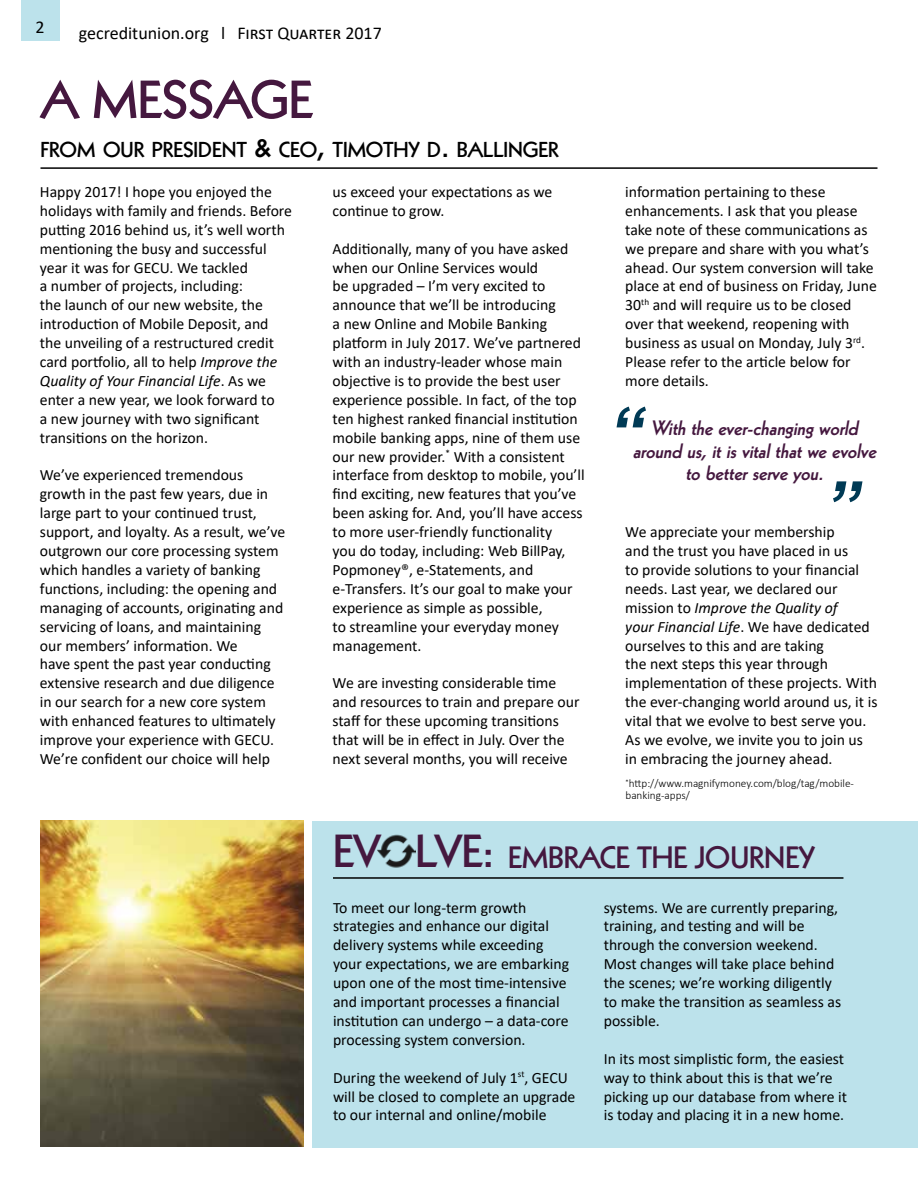
<style>
.page{position:relative;width:918px;height:1188px;background:#fff}
.page>*{position:absolute;margin:0;border:0;box-sizing:border-box;transform-origin:0 0}
.t1{font:italic 700 70.2px "Arial";color:#003a55}
.t2{font:800 51.9px "Kabel LT Std";color:#45183f}
.t3{font:800 30px "Kabel LT Std";color:#45183f}
.t4{font:800 21px "Kabel LT Std";color:#000}
.t5{font:italic 800 20.25px/22.5px "Kabel LT Std";color:#45183f;text-align:center}
.t6{font:18px "Calibri";color:#000}
.t7{font:15.75px/18.9px "Calibri";color:#000}
.t8{font:300 11.25px/11.2px "Calibri";color:#000}
.s1{font-size:30px}
.s2{font-style:italic}
.s3{font-size:45px}
</style>
<div class="page">
<div style="left:21px;top:0;width:38px;height:40px;background:#bce2eb"></div>
<hr style="left:40px;top:167px;width:838px;height:2px;background:#000">
<div style="left:313px;top:821px;width:605px;height:327px;background:#bce2eb"></div>
<hr style="left:333px;top:877px;width:510px;height:2px;background:#000">
<img style="left:377px;top:834px;width:39px;height:34px">
<img style="left:40px;top:821px;width:263px;height:325px">
<p class="t6" style="left:36px;top:15px;width:11px">2</p>
<p class="t6" style="left:79px;top:21px;width:305px">gecreditunion.org l First Quarter 2017</p>
<h2 class="t2" style="left:40px;top:70px;width:274px">A MESSAGE</h2>
<h3 class="t4" style="left:40px;top:138px;width:520px">FROM OUR PRESIDENT <span class="s1">&amp;</span> CEO<span class="s1">,</span> TIMOTHY D<span class="s1">.</span> BALLINGER</h3>
<p class="t7" style="left:40px;top:182px;width:254px">Happy 2017! I hope you enjoyed the holidays with family and friends. Before putting 2016 behind us, it’s well worth mentioning the busy and successful year it was for GECU. We tackled<br>a number of projects, including:<br>the launch of our new website, the introduction of Mobile Deposit, and the unveiling of a restructured credit card portfolio, all to help <span class="s2">Improve the Quality of Your Financial Life</span>. As we enter a new year, we look forward to<br>a new journey with two significant transitions on the horizon.</p>
<p class="t7" style="left:40px;top:465px;width:247px">We’ve experienced tremendous growth in the past few years, due in large part to your continued trust, support, and loyalty. As a result, we’ve outgrown our core processing system which handles a variety of banking functions, including: the opening and managing of accounts, originating and servicing of loans, and maintaining our members’ information. We<br>have spent the past year conducting extensive research and due diligence in our search for a new core system with enhanced features to ultimately improve your experience with GECU.<br>We’re confident our choice will help</p>
<p class="t7" style="left:333px;top:182px;width:221px">us exceed your expectations as we continue to grow.</p>
<p class="t7" style="left:333px;top:239px;width:254px">Additionally, many of you have asked when our Online Services would<br>be upgraded – I’m very excited to announce that we’ll be introducing<br>a new Online and Mobile Banking platform in July 2017. We’ve partnered with an industry-leader whose main objective is to provide the best user experience possible. In fact, of the top ten highest ranked financial institution mobile banking apps, nine of them use our new provider.<sup>*</sup> With a consistent interface from desktop to mobile, you’ll find exciting, new features that you’ve been asking for. And, you’ll have access to more user-friendly functionality<br>you do today, including: Web BillPay, Popmoney®, e-Statements, and e-Transfers. It’s our goal to make your experience as simple as possible,<br>to streamline your everyday money management.</p>
<p class="t7" style="left:333px;top:673px;width:249px">We are investing considerable time and resources to train and prepare our staff for these upcoming transitions that will be in effect in July. Over the next several months, you will receive</p>
<p class="t7" style="left:625px;top:182px;width:253px">information pertaining to these enhancements. I ask that you please take note of these communications as we prepare and share with you what’s ahead. Our system conversion will take place at end of business on Friday, June 30<sup>th</sup> and will require us to be closed over that weekend, reopening with business as usual on Monday, July 3<sup>rd</sup>.<br>Please refer to the article below for more details.</p>
<h1 class="t1" style="left:607px;top:383px;width:54px">“</h1>
<p class="t5" style="left:633px;top:417px;width:249px">With the ever-changing world around us,itisvitalthatwe evolve to betterserve you.</p>
<h1 class="t1" style="left:872px;top:526px;width:54px;rotate:-180deg">“</h1>
<p class="t7" style="left:625px;top:522px;width:254px">We appreciate your membership<br>and the trust you have placed in us<br>to provide solutions to your financial needs. Last year, we declared our mission to <span class="s2">Improve the Quality of<br>your Financial Life</span>. We have dedicated ourselves to this and are taking<br>the next steps this year through implementation of these projects. With the ever-changing world around us, it is vital that we evolve to best serve you.<br>As we evolve, we invite you to join us in embracing the journey ahead.</p>
<p class="t8" style="left:626px;top:778px;width:230px"><sup>*</sup>http://www.magnifymoney.com/blog/tag/mobile&shy;banking-apps/</p>
<h3 class="t3" style="left:333px;top:840px;width:483px"><span class="s3">EV LVE:</span> EMBRACE THE JOURNEY</h3>
<p class="t7" style="left:333px;top:897px;width:238px">To meet our long-term growth strategies and enhance our digital delivery systems while exceeding your expectations, we are embarking upon one of the most time-intensive and important processes a financial institution can undergo – a data-core processing system conversion.</p>
<p class="t7" style="left:333px;top:1068px;width:244px">During the weekend of July 1<sup>st</sup>, GECU will be closed to complete an upgrade to our internal and online/mobile</p>
<p class="t7" style="left:604px;top:897px;width:239px">systems. We are currently preparing, training, and testing and will be through the conversion weekend.<br>Most changes will take place behind the scenes; we’re working diligently to make the transition as seamless as possible.</p>
<p class="t7" style="left:604px;top:1049px;width:245px">In its most simplistic form, the easiest way to think about this is that we’re picking up our database from where it is today and placing it in a new home.</p>
</div>
